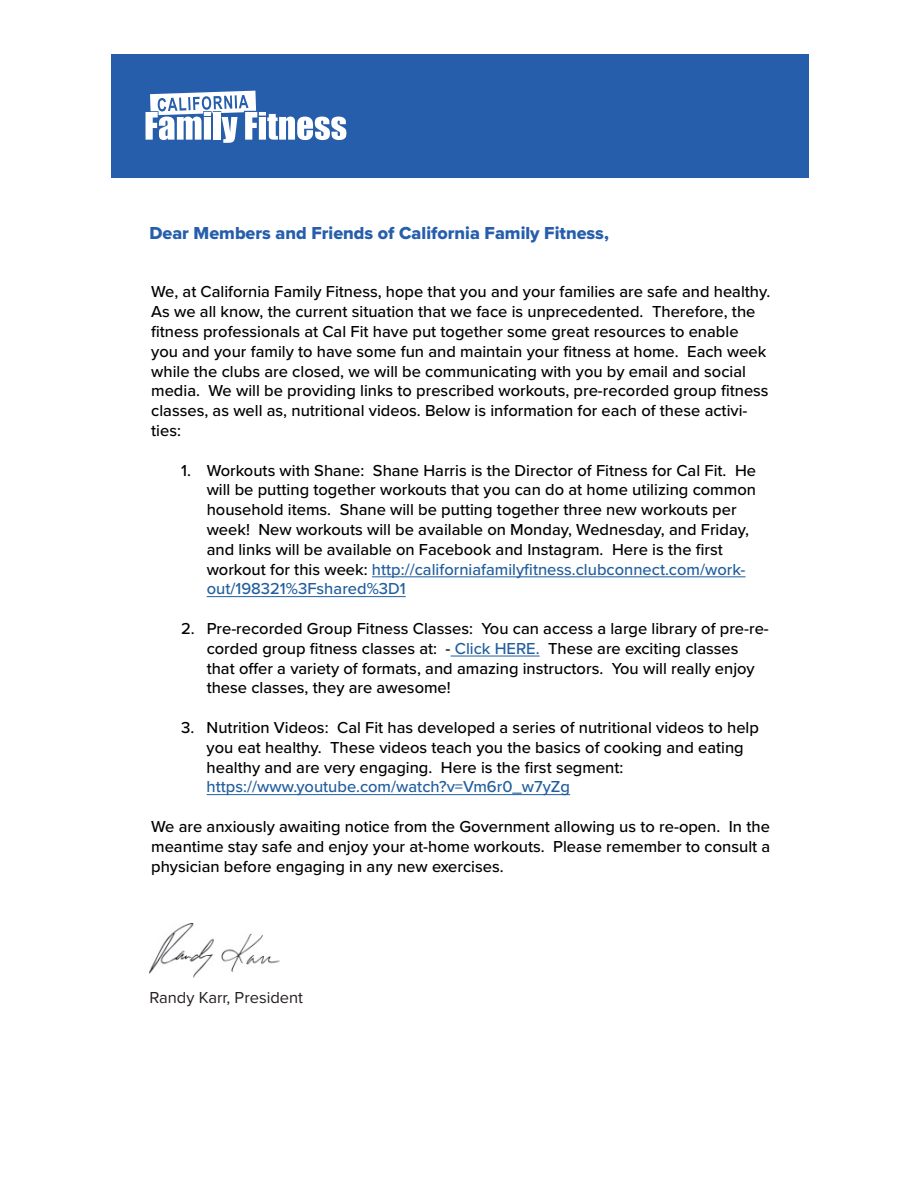
<style>
.page{position:relative;width:918px;height:1188px;background:#fff}
.page>*{position:absolute;margin:0;border:0;box-sizing:border-box;transform-origin:0 0}
.t1{font:18px "Proxima Nova Extrabld";color:#265eab}
.t2{font:500 16.5px/19.8px "Proxima Nova";color:#000}
.t3{font:500 16.5px "Proxima Nova";color:#215e9e}
.t4{font:16.5px "Proxima Nova";color:#241f21}
.s1{color:#215e9e}
</style>
<div class="page">
<div style="left:111px;top:54px;width:698px;height:124px;background:#265eab"></div>
<svg style="left:146px;top:91px;width:200px;height:52px"></svg>
<hr style="left:372px;top:577px;width:374px;height:1px;background:#215e9e">
<hr style="left:207px;top:596px;width:199px;height:1px;background:#215e9e">
<hr style="left:451px;top:656px;width:89px;height:1px;background:#215e9e">
<hr style="left:207px;top:794px;width:363px;height:1px;background:#215e9e">
<img style="left:150px;top:923px;width:130px;height:54px">
<p class="t1" style="left:149px;top:222px;width:461px">Dear Members and Friends of California Family Fitness,</p>
<p class="t2" style="left:151px;top:282px;width:621px">We, at California Family Fitness, hope that you and your families are safe and healthy.<br>As we all know, the current situation that we face is unprecedented. Therefore, the fitness professionals at Cal Fit have put together some great resources to enable<br>you and your family to have some fun and maintain your fitness at home. Each week while the clubs are closed, we will be communicating with you by email and social media. We will be providing links to prescribed workouts, pre-recorded group fitness classes, as well as, nutritional videos. Below is information for each of these activi&shy;ties:</p>
<p class="t2" style="left:207px;top:461px;width:551px;text-indent:-25px">1. Workouts with Shane: Shane Harris is the Director of Fitness for Cal Fit. He will be putting together workouts that you can do at home utilizing common household items. Shane will be putting together three new workouts per week! New workouts will be available on Monday, Wednesday, and Friday, and links will be available on Facebook and Instagram. Here is the first workout for this week: <span class="s1">http://californiafamilyfitness.clubconnect.com/work&shy;out/198321%3Fshared%3D1</span></p>
<p class="t2" style="left:207px;top:619px;width:564px;text-indent:-25px">2. Pre-recorded Group Fitness Classes: You can access a large library of pre-re&shy;corded group fitness classes at: - <span class="s1">Click HERE.</span> These are exciting classes that offer a variety of formats, and amazing instructors. You will really enjoy these classes, they are awesome!</p>
<p class="t2" style="left:207px;top:718px;width:554px;text-indent:-25px">3. Nutrition Videos: Cal Fit has developed a series of nutritional videos to help you eat healthy. These videos teach you the basics of cooking and eating healthy and are very engaging. Here is the first segment:</p>
<p class="t3" style="left:207px;top:777px;width:365px">https://www.youtube.com/watch?v=Vm6r0_w7yZg</p>
<p class="t2" style="left:151px;top:817px;width:621px;text-align:justify">We are anxiously awaiting notice from the Government allowing us to re-open. In the meantime stay safe and enjoy your at-home workouts. Please remember to consult a physician before engaging in any new exercises.</p>
<p class="t4" style="left:149px;top:988px;width:155px">Randy Karr, President</p>
</div>
